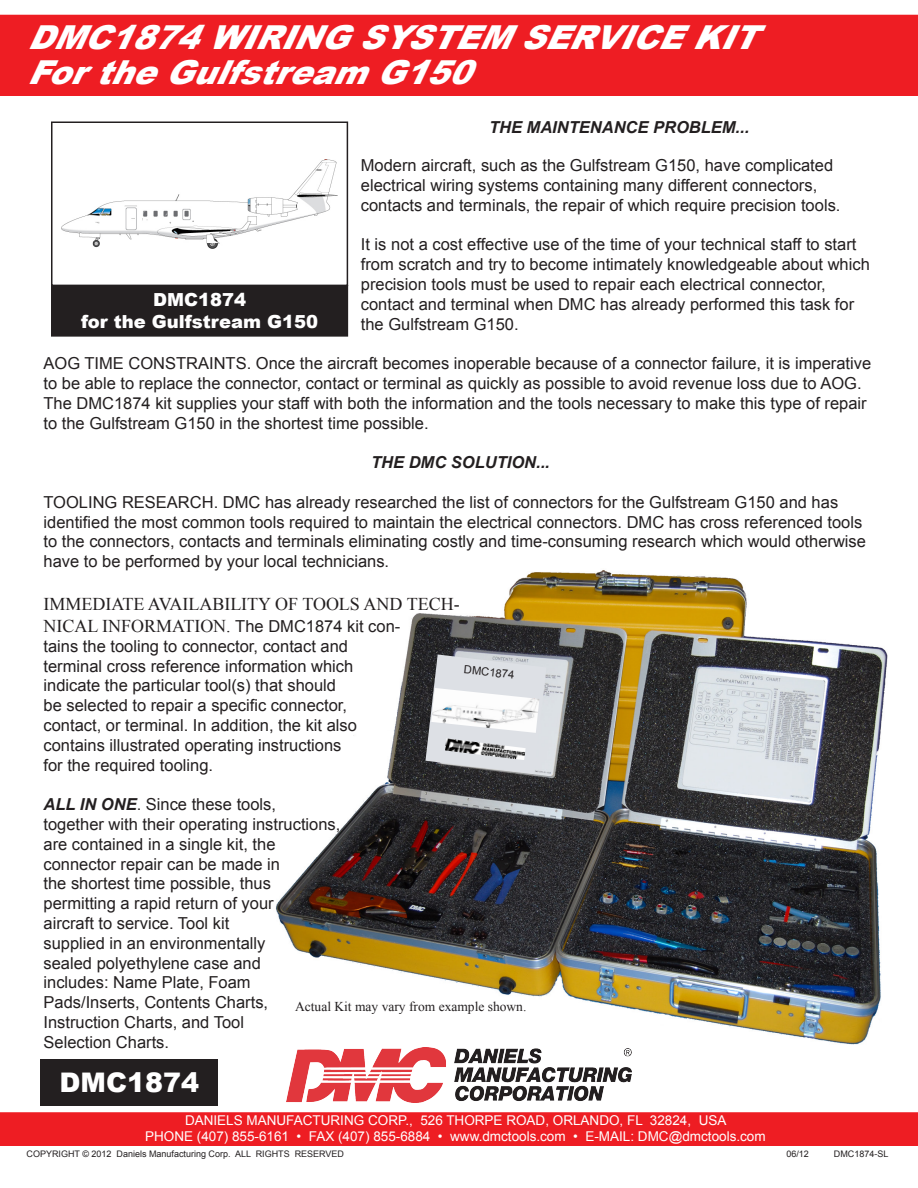
<style>
.page{position:relative;width:918px;height:1188px;background:#fff}
.page>*{position:absolute;margin:0;border:0;box-sizing:border-box;transform-origin:0 0}
.t1{font:italic 900 33px "Arial";color:#fff}
.t2{font:900 27px "Arial";color:#fff}
.t3{font:18px/21.6px "Times New Roman";color:#231f20}
.t4{font:900 18px "Arial";color:#fff}
.t5{font:16.5px/19.8px "Arial";color:#231f20}
.t6{font:italic 700 16.5px "Arial";color:#231f20}
.t7{font:13.5px "Arial";color:#fff}
.t8{font:13.5px "Times New Roman";color:#231f20}
.t9{font:11.25px "Arial";color:#231f20}
.t10{font:9px "Arial";color:#231f20}
.s1{font-family:"Arial";font-size:16.5px}
.s2{font-weight:700;font-style:italic}
</style>
<div class="page">
<img style="left:275px;top:570px;width:613px;height:475px">
<svg style="left:425px;top:654px;width:122px;height:120px;background:#bcbfc3"></svg>
<img style="left:445px;top:738px;width:81px;height:22px">
<img style="left:431px;top:688px;width:108px;height:45px">
<div style="left:40px;top:1059px;width:178px;height:47px;background:#231f20"></div>
<img style="left:62px;top:159px;width:275px;height:89px">
<div style="left:51px;top:122px;width:297px;height:164px;border:2px solid #231f20"></div>
<div style="left:52px;top:286px;width:295px;height:50px;background:#231f20"></div>
<div style="left:51px;top:285px;width:297px;height:52px;border:2px solid #231f20"></div>
<img style="left:286px;top:1047px;width:346px;height:55px">
<div style="left:0;top:15px;width:918px;height:81px;background:#ee1d23"></div>
<div style="left:0;top:1112px;width:918px;height:34px;background:#ee1d23"></div>
<p class="t1" style="left:27px;top:14px;width:752px">DMC1874WIRINGSYSTEMSERVICEKIT</p>
<p class="t1" style="left:27px;top:48px;width:466px">FortheGulfstreamG150</p>
<p class="t6" style="left:489px;top:117px;width:262px">THE MAINTENANCE PROBLEM...</p>
<p class="t5" style="left:361px;top:156px;width:481px">Modern aircraft, such as the Gulfstream G150, have complicated electrical wiring systems containing many different connectors, contacts and terminals, the repair of which require precision tools.</p>
<p class="t5" style="left:361px;top:235px;width:510px">It is not a cost effective use of the time of your technical staff to start from scratch and try to become intimately knowledgeable about which precision tools must be used to repair each electrical connector, contact and terminal when DMC has already performed this task for the Gulfstream G150.</p>
<p class="t5" style="left:44px;top:354px;width:829px">AOG TIME CONSTRAINTS. Once the aircraft becomes inoperable because of a connector failure, it is imperative to be able to replace the connector, contact or terminal as quickly as possible to avoid revenue loss due to AOG.<br>The DMC1874 kit supplies your staff with both the information and the tools necessary to make this type of repair to the Gulfstream G150 in the shortest time possible.</p>
<p class="t6" style="left:371px;top:451px;width:180px">THE DMC SOLUTION...</p>
<p class="t5" style="left:44px;top:492px;width:824px">TOOLING RESEARCH. DMC has already researched the list of connectors for the Gulfstream G150 and has identified the most common tools required to maintain the electrical connectors. DMC has cross referenced tools to the connectors, contacts and terminals eliminating costly and time-consuming research which would otherwise have to be performed by your local technicians.</p>
<p class="t3" style="left:44px;top:593px;width:418px">IMMEDIATE AVAILABILITY OF TOOLS AND TECH-<br>NICAL INFORMATION. <span class="s1">The DMC1874 kit con-</span></p>
<p class="t5" style="left:44px;top:636px;width:315px">tains the tooling to connector, contact and terminal cross reference information which indicate the particular tool(s) that should be selected to repair a specific connector, contact, or terminal. In addition, the kit also contains illustrated operating instructions for the required tooling.</p>
<p class="t5" style="left:44px;top:795px;width:298px"><span class="s2">ALL IN ONE</span>. Since these tools, together with their operating instructions, are contained in a single kit, the connector repair can be made in<br>the shortest time possible, thus permitting a rapid return of your<br>aircraft to service. Tool kit<br>supplied in an environmentally<br>sealed polyethylene case and<br>includes: Name Plate, Foam<br>Pads/Inserts, Contents Charts,<br>Instruction Charts, and Tool<br>Selection Charts.</p>
<p class="t4" style="left:153px;top:287px;width:95px">DMC1874</p>
<p class="t4" style="left:81px;top:309px;width:238px">for the Gulfstream G150</p>
<p class="t9" style="left:465px;top:662px;width:52px;rotate:6deg">DMC1874</p>
<p class="t8" style="left:295px;top:997px;width:233px">Actual Kit may vary from example shown.</p>
<p class="t2" style="left:60px;top:1063px;width:141px">DMC1874</p>
<p class="t7" style="left:185px;top:1111px;width:543px">DANIELS MANUFACTURING CORP., 526 THORPE ROAD, ORLANDO, FL 32824, USA</p>
<p class="t7" style="left:145px;top:1127px;width:622px">PHONE (407) 855-6161 • FAX (407) 855-6884 • www.dmctools.com • E-MAIL: DMC@dmctools.com</p>
<p class="t10" style="left:27px;top:1148px;width:319px">COPYRIGHT © 2012 Daniels Manufacturing Corp. ALL RIGHTS RESERVED</p>
<p class="t10" style="left:786px;top:1148px;width:24px">06/12</p>
<p class="t10" style="left:834px;top:1148px;width:56px">DMC1874-SL</p>
</div>
